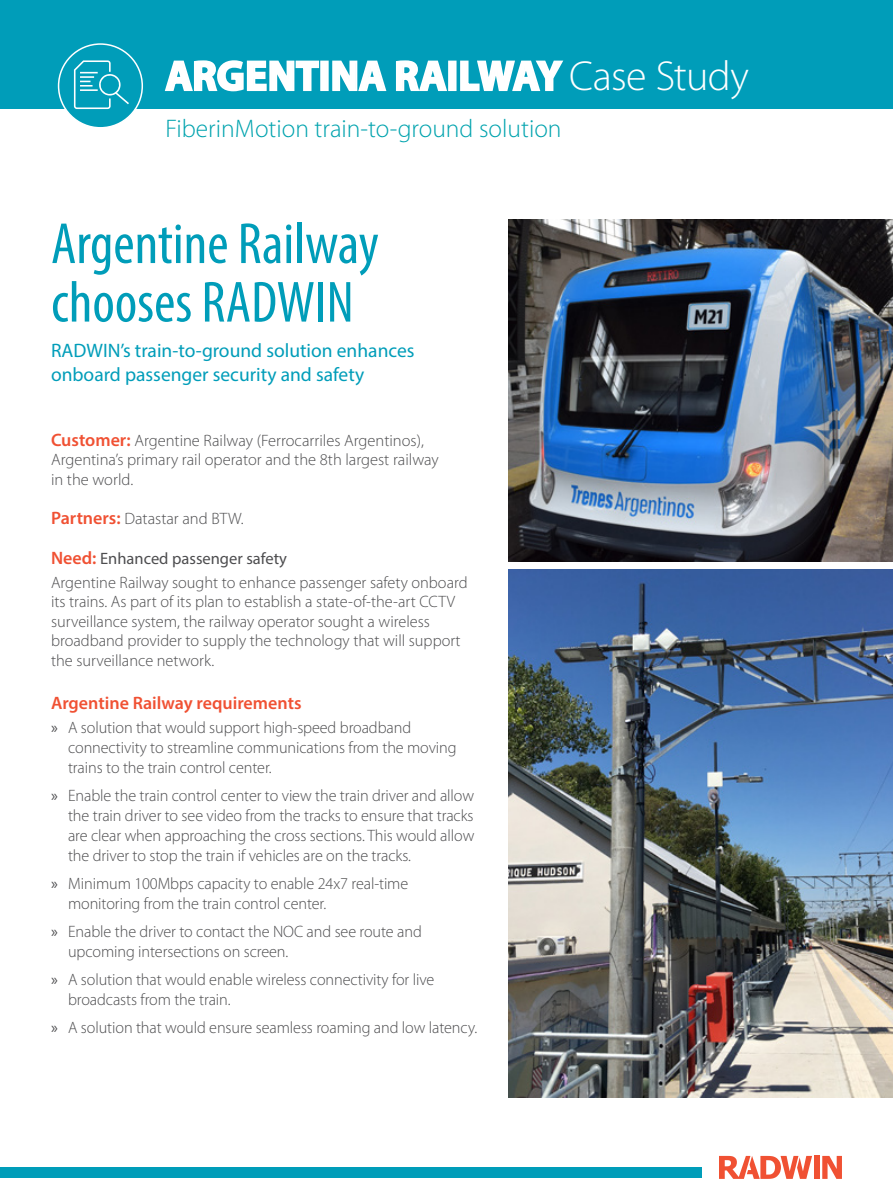
<style>
.page{position:relative;width:893px;height:1191px;background:#fff}
.page>*{position:absolute;margin:0;border:0;box-sizing:border-box;transform-origin:0 0}
.t1{font:condensed 58.5px/58.5px "Myriad Pro";color:#009db9}
.t2{font:700 42px "Myriad Pro";color:#fff}
.t3{font:300 25.5px "Myriad Pro";color:#00a3ae}
.t4{font:19.5px/23.4px "Myriad Pro";color:#009db9}
.t5{font:600 18px "Myriad Pro";color:#f05133}
.t6{font:300 16.5px/19.5px "Myriad Pro";letter-spacing:-.005em;color:#4d4d4f}
.t7{font:16.5px "Myriad Pro";color:#4d4d4f}
.s1{font-weight:300}
.s2{font-weight:600;font-size:18px;color:#f05133}
.s3{font-weight:400}
</style>
<div class="page">
<div style="left:0;top:1167px;width:701px;height:11px;background:#009db9"></div>
<div style="left:0;top:0;width:893px;height:108px;background:#009db9"></div>
<svg style="left:164px;top:60px;width:156px;height:32px"></svg>
<div style="left:320px;top:61px;width:9px;height:30px;border:2px solid #fff"></div>
<svg style="left:332px;top:60px;width:55px;height:32px"></svg>
<svg style="left:396px;top:60px;width:51px;height:32px"></svg>
<div style="left:448px;top:61px;width:9px;height:30px;border:2px solid #fff"></div>
<svg style="left:460px;top:60px;width:104px;height:32px"></svg>
<div style="left:814px;top:1155px;width:6px;height:23px;background:#f05133"></div>
<svg style="left:822px;top:1155px;width:20px;height:23px"></svg>
<svg style="left:719px;top:1155px;width:93px;height:23px"></svg>
<div style="left:59px;top:44px;width:83px;height:84px;background:#009db9;border-radius:50%"></div>
<div style="left:58px;top:43px;width:85px;height:85px;border:2px solid #fff;border-radius:50%"></div>
<svg style="left:74px;top:60px;width:55px;height:49px"></svg>
<img style="left:509px;top:219px;width:384px;height:342px">
<img style="left:509px;top:570px;width:384px;height:527px">
<h2 class="t2" style="left:165px;top:48px;width:585px">ARGENTINA RAILWAY <span class="s1">Case Study</span></h2>
<h3 class="t3" style="left:165px;top:113px;width:398px">FiberinMotion train-to-ground solution</h3>
<h1 class="t1" style="left:51px;top:214px;width:329px">Argentine Railway chooses RADWIN</h1>
<p class="t4" style="left:51px;top:339px;width:365px">RADWINs’ train-to-ground solution enhances onboard passenger security and safety</p>
<p class="t6" style="left:51px;top:430px;width:389px"><span class="s2">Customer:</span> Argentine Railway (Ferrocarriles Argentinos ,(<br>Argentinas’ primary rail operator and the 8th largest railway in the world.</p>
<p class="t6" style="left:51px;top:509px;width:194px"><span class="s2">Partners:</span> Datastar and BTW.</p>
<p class="t6" style="left:51px;top:546px;width:418px;line-height:23.7px"><span class="s2">Need:</span> <span class="s3">Enhanced passenger safety<br></span>Argentine Railway sought to enhance passenger safety onboard</p>
<p class="t6" style="left:51px;top:591px;width:411px">its trains. As part of its plan to establish a state-of-the-art CCTV surveillance system, the railway operator sought a wireless broadband provider to supply the technology that will support the surveillance network.</p>
<p class="t5" style="left:51px;top:692px;width:252px">Argentine Railway requirements</p>
<p class="t6" style="left:68px;top:718px;width:345px">A solution that would support high-speed broadband</p>
<p class="t7" style="left:51px;top:717px;width:8px">»</p>
<p class="t7" style="left:51px;top:785px;width:8px">»</p>
<p class="t7" style="left:51px;top:873px;width:8px">»</p>
<p class="t7" style="left:51px;top:921px;width:8px">»</p>
<p class="t7" style="left:51px;top:969px;width:8px">»</p>
<p class="t7" style="left:51px;top:1017px;width:8px">»</p>
<p class="t6" style="left:68px;top:737px;width:390px">connectivity to streamline communications from the moving trains to the train control center.</p>
<p class="t6" style="left:68px;top:786px;width:407px">Enable the train control center to view the train driver and allow</p>
<p class="t6" style="left:68px;top:805px;width:408px;text-align:justify">the train driver to see video from the tracks to ensure that tracks are clear when approaching the cross sections. This would allow the driver to stop the train if vehicles are on the tracks.</p>
<p class="t6" style="left:68px;top:873px;width:342px">Minimum 100Mbps capacity to enable 24 7x real-time</p>
<p class="t6" style="left:68px;top:889px;width:355px;line-height:28.3px">monitoring from the train control center.<br>Enable the driver to contact the NOC and see route and</p>
<p class="t6" style="left:68px;top:937px;width:368px;line-height:28.3px">upcoming intersections on screen.<br>A solution that would enable wireless connectivity for live</p>
<p class="t6" style="left:68px;top:985px;width:411px;line-height:28.3px">broadcasts from the train.<br>A solution that would ensure seamless roaming and low latency.</p>
</div>
